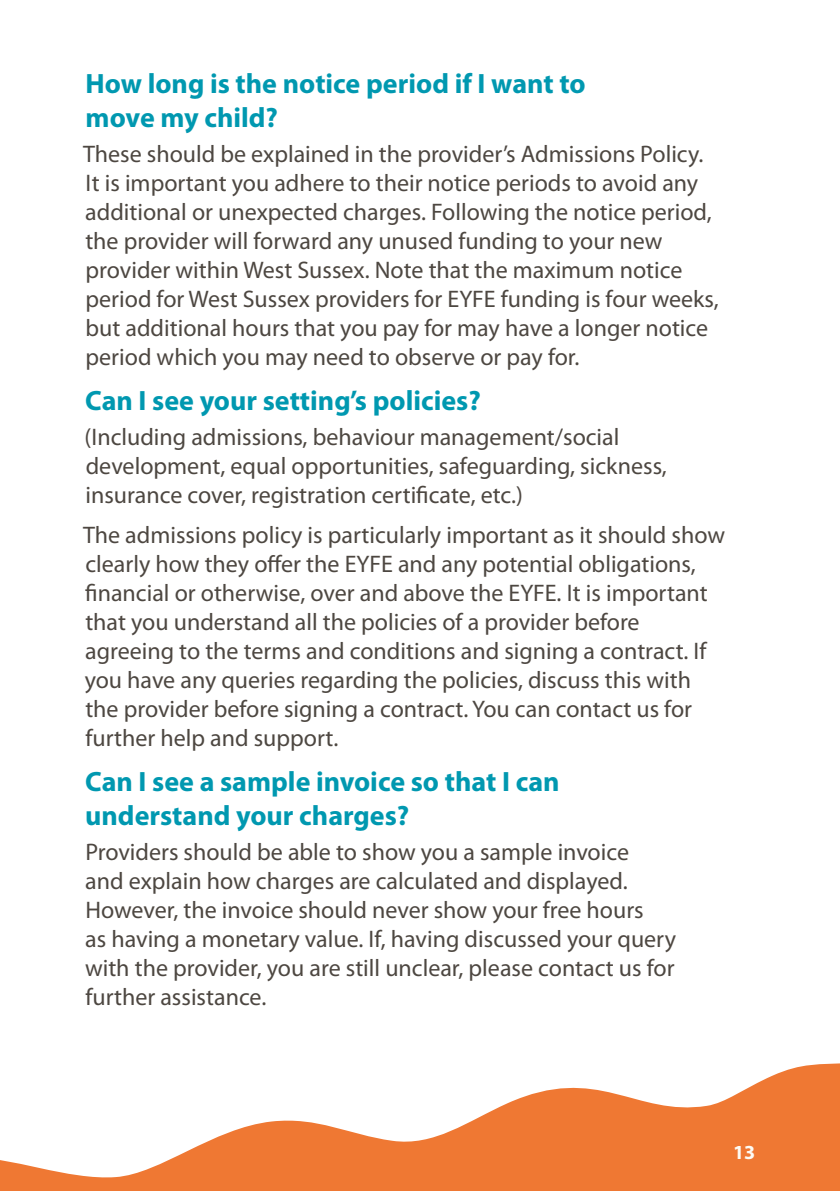
<style>
.page{position:relative;width:840px;height:1191px;background:#fff}
.page>*{position:absolute;margin:0;border:0;box-sizing:border-box;transform-origin:0 0}
.t1{font:700 28px/33.8px "Myriad Pro";color:#0098b0}
.P_Body_text{font:24px/29px "Myriad Pro";color:#4d4741}
.t2{font:700 20px "Myriad Pro";color:#fdfaf4}
</style>
<div class="page">
<svg style="left:0;top:1063px;width:839px;height:128px;fill:#ef7833"></svg>
<h3 class="t1" style="left:85px;top:66px;width:501px">How long is the notice period if I want to move my child?</h3>
<p class="P_Body_text" style="left:83px;top:139px;width:636px">These should be explained in the provider’s Admissions Policy.<br>It is important you adhere to their notice periods to avoid any additional or unexpected charges. Following the notice period, the provider will forward any unused funding to your new provider within West Sussex. Note that the maximum notice period for West Sussex providers for EYFE funding is four weeks, but additional hours that you pay for may have a longer notice period which you may need to observe or pay for.</p>
<h3 class="t1" style="left:85px;top:383px;width:397px">Can I see your setting’s policies?</h3>
<p class="P_Body_text" style="left:84px;top:422px;width:583px">(Including admissions, behaviour management/social development, equal opportunities, safeguarding, sickness, insurance cover, registration certificate, etc.)</p>
<p class="P_Body_text" style="left:83px;top:520px;width:643px">The admissions policy is particularly important as it should show clearly how they offer the EYFE and any potential obligations, financial or otherwise, over and above the EYFE. It is important that you understand all the policies of a provider before agreeing to the terms and conditions and signing a contract. If you have any queries regarding the policies, discuss this with the provider before signing a contract. You can contact us for further help and support.</p>
<h3 class="t1" style="left:85px;top:764px;width:475px">Can I see a sample invoice so that I can understand your charges?</h3>
<p class="P_Body_text" style="left:85px;top:837px;width:592px">Providers should be able to show you a sample invoice<br>and explain how charges are calculated and displayed.<br>However, the invoice should never show your free hours<br>as having a monetary value. If, having discussed your query with the provider, you are still unclear, please contact us for further assistance.</p>
<p class="t2" style="left:732px;top:1139px;width:24px">13</p>
</div>
